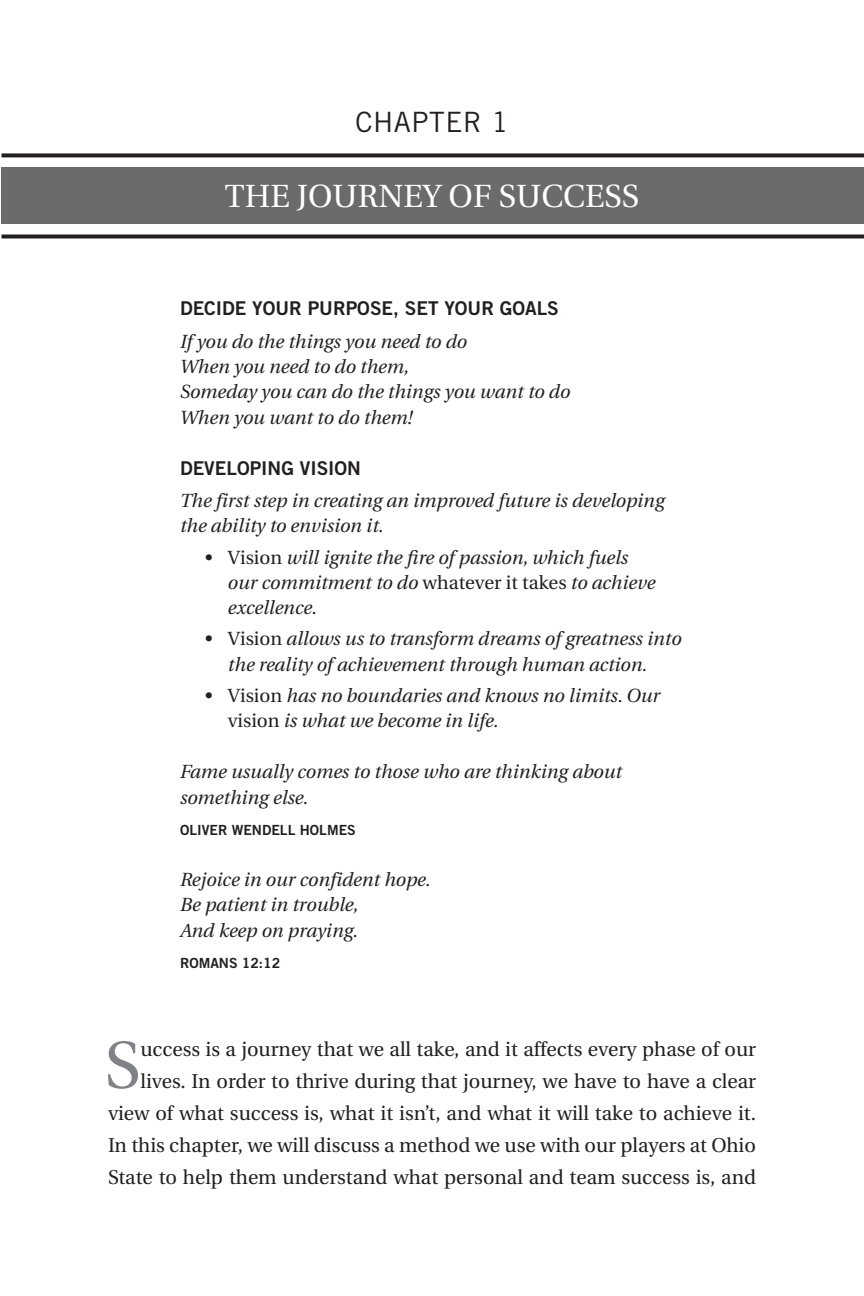
<style>
.page{position:relative;width:864px;height:1296px;background:#fff}
.page>*{position:absolute;margin:0;border:0;box-sizing:border-box;transform-origin:0 0}
.t1{font:66.2px "Utopia";color:#808285}
.t2{font:32px "Utopia";color:#fff}
.t3{font:28px "Trade Gothic";letter-spacing:.02em;color:#231f20}
.t4{font:20px/32px "Utopia";color:#231f20;text-align:right}
.t5{font:italic 19px/25.2px "Utopia";color:#231f20}
.t6{font:19px "Trade Gothic Bold Two";color:#231f20}
.t7{font:14px "Trade Gothic Bold Two";color:#231f20}
.s1{font-style:normal}
</style>
<div class="page">
<div style="left:2px;top:167px;width:862px;height:57px;background:#6b6b6b"></div>
<svg style="left:2px;top:153px;width:862px;height:4px;background:#3a3738"></svg>
<svg style="left:2px;top:235px;width:862px;height:4px;background:#3e3a3b"></svg>
<h3 class="t3" style="left:355px;top:105px;width:155px">CHAPTER 1</h3>
<h2 class="t2" style="left:225px;top:178px;width:107px">The Journey</h2>
<h2 class="t2" style="left:449px;top:178px;width:89px">of Success</h2>
<p class="t6" style="left:180px;top:297px;width:380px">DECIDE YOUR PURPOSE, SET YOUR GOALS</p>
<p class="t5" style="left:180px;top:329px;width:392px">If you do the things you need to do<br>When you need to do them,<br>Someday you can do the things you want to do<br>When you want to do them!</p>
<p class="t6" style="left:180px;top:456px;width:183px">DEVELOPING VISION</p>
<p class="t5" style="left:180px;top:488px;width:486px">The first step in creating an improved future is developing the ability to envision it.</p>
<p class="t5" style="left:228px;top:545px;width:429px;text-indent:-24px">• <span class="s1">Vision</span> will ignite the fire of passion, which fuels our commitment to do <span class="s1">whatever it takes</span> to achieve excellence.</p>
<p class="t5" style="left:204px;top:627px;width:479px;text-align:center">• <span class="s1">Vision</span> allows us to transform dreams of greatness into the reality of achievement through human action.</p>
<p class="t5" style="left:228px;top:683px;width:434px;text-indent:-24px">• <span class="s1">Vision</span> has no boundaries and knows no limits. Our <span class="s1">vision</span> is what we become in life.</p>
<p class="t5" style="left:180px;top:760px;width:444px">Fame usually comes to those who are thinking about something else.</p>
<p class="t7" style="left:180px;top:821px;width:177px">OLIVER WENDELL HOLMES</p>
<p class="t5" style="left:180px;top:867px;width:252px">Rejoice in our confident hope.<br>Be patient in trouble,<br>And keep on praying.</p>
<p class="t7" style="left:180px;top:954px;width:102px">ROMANS 12:12</p>
<p class="t4" style="left:108px;top:1033px;width:650px">uccess is a journey that we all take, and it affects every phase of our lives. In order to thrive during that journey, we have to have a clear view of what success is, what it isn’t, and what it will take to achieve it.<br>In this chapter, we will discuss a method we use with our players at Ohio State to help them understand what personal and team success is, and</p>
<h1 class="t1" style="left:105px;top:1029px;width:37px">S</h1>
</div>
